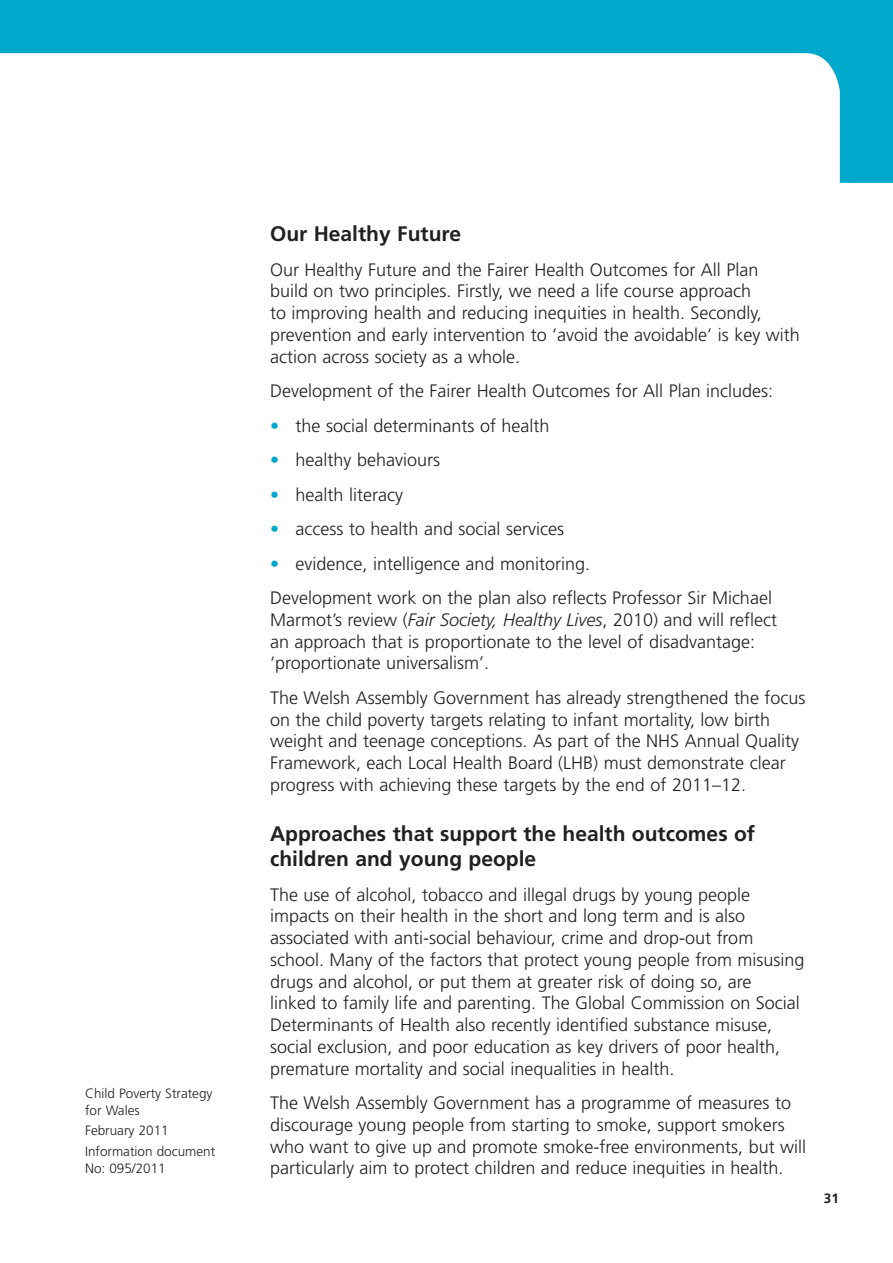
<style>
.page{position:relative;width:893px;height:1263px;background:#fff}
.page>*{position:absolute;margin:0;border:0;box-sizing:border-box;transform-origin:0 0}
.t1{font:700 21px/24.8px "Frutiger LT";color:#231f20}
.t2{font:300 18px/21.8px "Frutiger LT";color:#231f20}
.t3{font:300 13.5px/16.5px "Frutiger LT";color:#231f20}
.t4{font:700 13.5px "Frutiger LT";color:#231f20}
.s1{color:#00a9cc}
.s2{font-style:italic}
</style>
<div class="page">
<svg style="left:0;top:0;width:893px;height:183px"></svg>
<p class="t3" style="left:85px;top:1085px;width:129px">Child Poverty Strategy for Wales</p>
<p class="t3" style="left:85px;top:1120px;width:132px;line-height:20.7px">February 2011<br>Information document</p>
<p class="t3" style="left:85px;top:1160px;width:82px">No: 095/2011</p>
<p class="t1" style="left:270px;top:222px;width:193px">Our Healthy Future</p>
<p class="t2" style="left:270px;top:259px;width:531px">Our Healthy Future and the Fairer Health Outcomes for All Plan build on two principles. Firstly, we need a life course approach<br>to improving health and reducing inequities in health. Secondly, prevention and early intervention to ‘avoid the avoidable’ is key with action across society as a whole.</p>
<p class="t2" style="left:270px;top:380px;width:505px">Development of the Fairer Health Outcomes for All Plan includes:</p>
<p class="t2" style="left:270px;top:415px;width:281px"><span class="s1">•</span> the social determinants of health</p>
<p class="t2" style="left:270px;top:449px;width:172px"><span class="s1">•</span> healthy behaviours</p>
<p class="t2" style="left:270px;top:484px;width:134px"><span class="s1">•</span> health literacy</p>
<p class="t2" style="left:270px;top:518px;width:296px"><span class="s1">•</span> access to health and social services</p>
<p class="t2" style="left:270px;top:546px;width:503px;line-height:34.5px"><span class="s1">•</span> evidence, intelligence and monitoring.<br>Development work on the plan also reflects Professor Sir Michael</p>
<p class="t2" style="left:270px;top:609px;width:509px">Marmot’s review (<span class="s2">Fair Society, Healthy Lives</span>, 2010) and will reflect an approach that is proportionate to the level of disadvantage: ‘proportionate universalism’.</p>
<p class="t2" style="left:270px;top:687px;width:537px">The Welsh Assembly Government has already strengthened the focus on the child poverty targets relating to infant mortality, low birth weight and teenage conceptions. As part of the NHS Annual Quality Framework, each Local Health Board (LHB) must demonstrate clear progress with achieving these targets by the end of 2011–12.</p>
<p class="t1" style="left:270px;top:822px;width:487px">Approaches that support the health outcomes of children and young people</p>
<p class="t2" style="left:270px;top:884px;width:536px">The use of alcohol, tobacco and illegal drugs by young people impacts on their health in the short and long term and is also associated with anti-social behaviour, crime and drop-out from school. Many of the factors that protect young people from misusing drugs and alcohol, or put them at greater risk of doing so, are<br>linked to family life and parenting. The Global Commission on Social Determinants of Health also recently identified substance misuse, social exclusion, and poor education as key drivers of poor health, premature mortality and social inequalities in health.</p>
<p class="t2" style="left:270px;top:1092px;width:538px">The Welsh Assembly Government has a programme of measures to discourage young people from starting to smoke, support smokers who want to give up and promote smoke-free environments, but will particularly aim to protect children and reduce inequities in health.</p>
<p class="t4" style="left:824px;top:1190px;width:17px">31</p>
</div>
